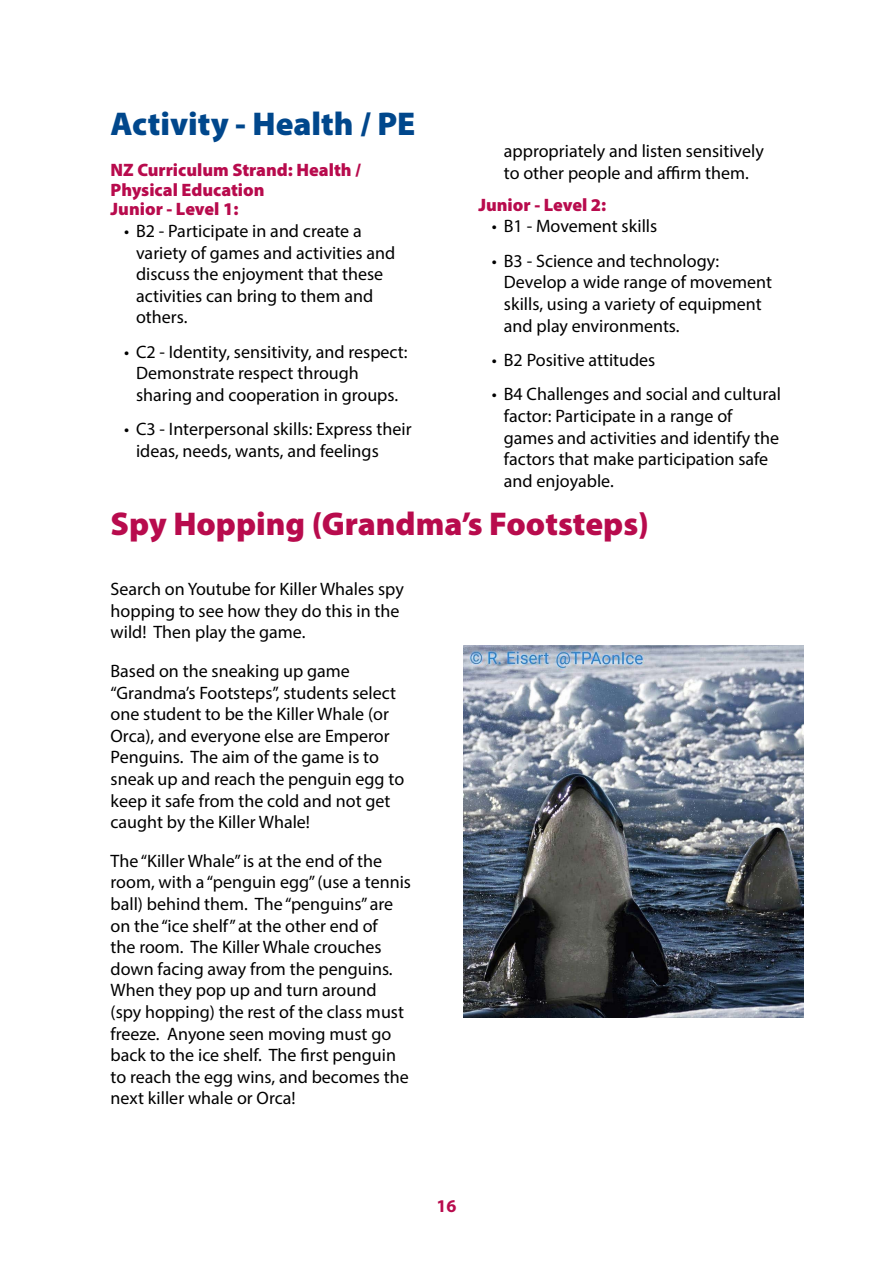
<style>
.page{position:relative;width:893px;height:1263px;background:#fff}
.page>*{position:absolute;margin:0;border:0;box-sizing:border-box;transform-origin:0 0}
.t1{font:900 33px "Myriad Pro";color:#b80b4d}
.t2{font:900 33px "Myriad Pro";color:#00478c}
.t3{font:18px/21.6px "Myriad Pro";color:#000}
.t4{font:900 18px/19.5px "Myriad Pro";color:#b80b4d}
.t5{font:700 18px "Myriad Pro";color:#b80b4d}
</style>
<div class="page">
<img style="left:463px;top:646px;width:341px;height:371px">
<h1 class="t2" style="left:111px;top:102px;width:306px">Activity - Health / PE</h1>
<p class="t4" style="left:111px;top:160px;width:252px">NZ Curriculum Strand: Health /<br>Physical Education<br>Junior - Level 1:</p>
<p class="t3" style="left:136px;top:220px;width:261px;text-indent:-12px">• B2 - Participate in and create a variety of games and activities and discuss the enjoyment that these activities can bring to them and others.</p>
<p class="t3" style="left:136px;top:341px;width:273px;text-indent:-12px">• C2 - Identity, sensitivity, and respect:<br>Demonstrate respect through sharing and cooperation in groups.</p>
<p class="t3" style="left:136px;top:418px;width:277px;text-indent:-12px">• C3 - Interpersonal skills: Express their ideas, needs, wants, and feelings</p>
<p class="t3" style="left:504px;top:140px;width:261px">appropriately and listen sensitively to other people and affirm them.</p>
<p class="t4" style="left:478px;top:194px;width:129px">Junior - Level 2:</p>
<p class="t3" style="left:492px;top:215px;width:167px">• B1 - Movement skills</p>
<p class="t3" style="left:504px;top:250px;width:270px;text-indent:-12px">• B3 - Science and technology:<br>Develop a wide range of movement skills, using a variety of equipment and play environments.</p>
<p class="t3" style="left:492px;top:349px;width:165px">• B2 Positive attitudes</p>
<p class="t3" style="left:504px;top:383px;width:279px;text-indent:-12px">• B4 Challenges and social and cultural factor: Participate in a range of games and activities and identify the factors that make participation safe and enjoyable.</p>
<h1 class="t1" style="left:111px;top:502px;width:540px">Spy Hopping (Grandma’s Footsteps)</h1>
<p class="t3" style="left:111px;top:578px;width:295px">Search on Youtube for Killer Whales spy hopping to see how they do this in the wild! Then play the game.</p>
<p class="t3" style="left:111px;top:660px;width:295px">Based on the sneaking up game “Grandma’s Footsteps”, students select one student to be the Killer Whale (or Orca), and everyone else are Emperor Penguins. The aim of the game is to sneak up and reach the penguin egg to keep it safe from the cold and not get caught by the Killer Whale!</p>
<p class="t3" style="left:111px;top:850px;width:302px">The “Killer Whale” is at the end of the room, with a “penguin egg” (use a tennis ball) behind them. The “penguins” are on the “ice shelf” at the other end of<br>the room. The Killer Whale crouches down facing away from the penguins.<br>When they pop up and turn around (spy hopping) the rest of the class must freeze. Anyone seen moving must go back to the ice shelf. The first penguin to reach the egg wins, and becomes the next killer whale or Orca!</p>
<p class="t5" style="left:436px;top:1194px;width:21px">16</p>
</div>
